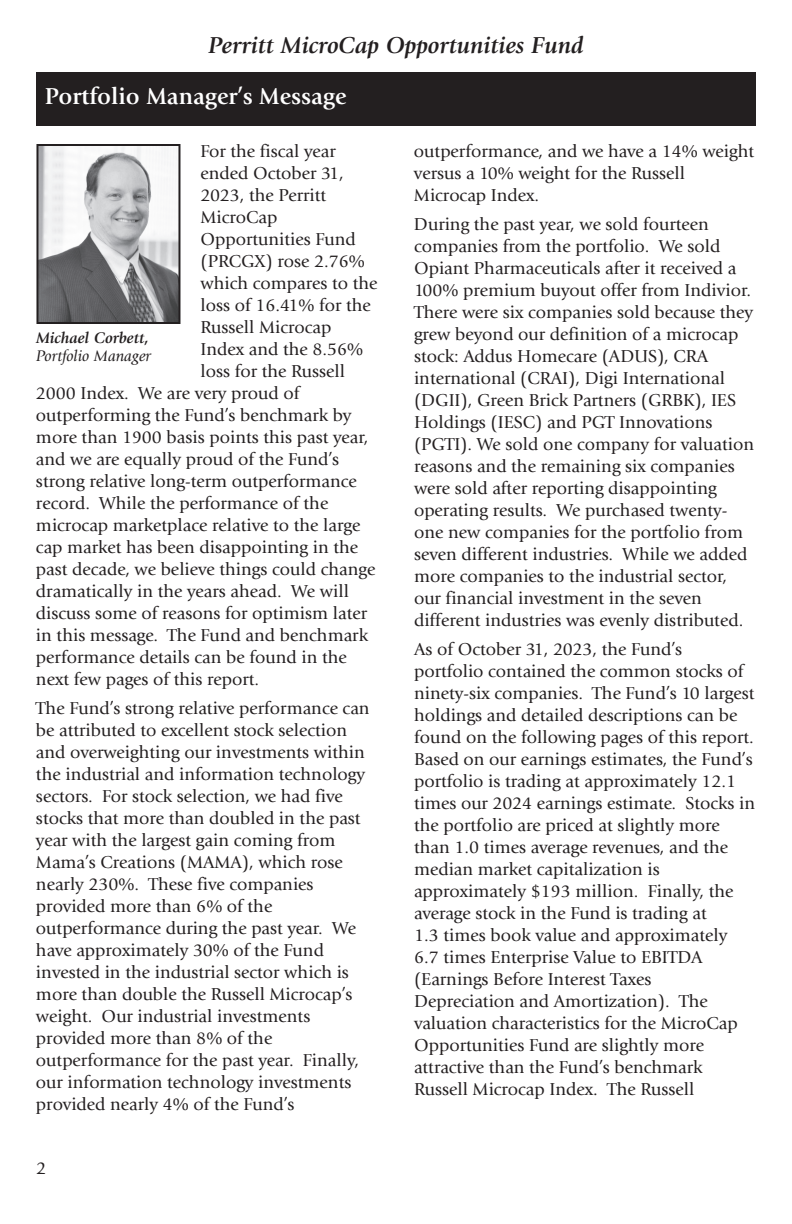
<style>
.page{position:relative;width:792px;height:1224px;background:#fff}
.page>*{position:absolute;margin:0;border:0;box-sizing:border-box;transform-origin:0 0}
.t1{font:italic 700 24px "Giovanni Std";color:#231f20}
.t2{font:700 24px "Giovanni Std";color:#fff}
.t3{font:18px/22px "Giovanni Std";color:#231f20}
.t4{font:italic 16px "Giovanni Std";color:#231f20}
.t5{font:italic 700 16px "Giovanni Std";color:#231f20}
</style>
<div class="page">
<div style="left:36px;top:72px;width:720px;height:54px;background:#231f20"></div>
<img style="left:39px;top:147px;width:138px;height:174px">
<div style="left:36px;top:144px;width:144px;height:180px;border:2px solid #231f20"></div>
<h1 class="t1" style="left:208px;top:36px;width:377px">Perritt MicroCap Opportunities Fund</h1>
<h1 class="t2" style="left:45px;top:87px;width:303px">Portfolio Manager’s Message</h1>
<p class="t3" style="left:200px;top:141px;width:137px">For the fiscal year</p>
<p class="t3" style="left:200px;top:163px;width:145px">ended October 31,</p>
<p class="t3" style="left:200px;top:185px;width:127px">2023, the Perritt</p>
<p class="t3" style="left:200px;top:207px;width:78px">MicroCap</p>
<p class="t3" style="left:200px;top:229px;width:157px">Opportunities Fund</p>
<p class="t3" style="left:200px;top:251px;width:166px">(PRCGX) rose 2.76%</p>
<p class="t3" style="left:200px;top:273px;width:179px">which compares to the</p>
<p class="t3" style="left:200px;top:295px;width:172px">loss of 16.41% for the</p>
<p class="t3" style="left:200px;top:317px;width:132px">Russell Microcap</p>
<p class="t3" style="left:200px;top:339px;width:164px">Index and the 8.56%</p>
<p class="t3" style="left:200px;top:361px;width:146px">loss for the Russell</p>
<p class="t3" style="left:36px;top:383px;width:265px">2000 Index. We are very proud of</p>
<p class="t3" style="left:36px;top:405px;width:317px">outperforming the Fund’s benchmark by</p>
<p class="t3" style="left:36px;top:427px;width:334px">more than 1900 basis points this past year,</p>
<p class="t3" style="left:36px;top:449px;width:305px">and we are equally proud of the Fund’s</p>
<p class="t3" style="left:36px;top:471px;width:322px">strong relative long-term outperformance</p>
<p class="t3" style="left:36px;top:493px;width:294px">record. While the performance of the</p>
<p class="t3" style="left:36px;top:515px;width:326px">microcap marketplace relative to the large</p>
<p class="t3" style="left:36px;top:537px;width:324px">cap market has been disappointing in the</p>
<p class="t3" style="left:36px;top:559px;width:341px">past decade, we believe things could change</p>
<p class="t3" style="left:36px;top:581px;width:315px">dramatically in the years ahead. We will</p>
<p class="t3" style="left:36px;top:603px;width:333px">discuss some of reasons for optimism later</p>
<p class="t3" style="left:36px;top:625px;width:334px">in this message. The Fund and benchmark</p>
<p class="t3" style="left:36px;top:647px;width:312px">performance details can be found in the</p>
<p class="t3" style="left:36px;top:669px;width:225px">next few pages of this report.</p>
<p class="t3" style="left:36px;top:699px;width:335px">The Fund’s strong relative performance can be attributed to excellent stock selection and overweighting our investments within the industrial and information technology sectors. For stock selection, we had five stocks that more than doubled in the past year with the largest gain coming from Mama’s Creations (MAMA), which rose nearly 230%. These five companies provided more than 6% of the outperformance during the past year. We have approximately 30% of the Fund invested in the industrial sector which is more than double the Russell Microcap’s weight. Our industrial investments provided more than 8% of the outperformance for the past year. Finally, our information technology investments provided nearly 4% of the Fund’s</p>
<p class="t5" style="left:36px;top:331px;width:115px">Michael Corbett,</p>
<p class="t4" style="left:36px;top:349px;width:117px">Portfolio Manager</p>
<p class="t3" style="left:36px;top:1158px;width:12px">2</p>
<p class="t3" style="left:414px;top:141px;width:342px">outperformance, and we have a 14% weight versus a 10% weight for the Russell<br>Microcap Index.</p>
<p class="t3" style="left:414px;top:215px;width:342px">During the past year, we sold fourteen companies from the portfolio. We sold Opiant Pharmaceuticals after it received a 100% premium buyout offer from Indivior.<br>There were six companies sold because they grew beyond our definition of a microcap stock: Addus Homecare (ADUS), CRA international (CRAI), Digi International (DGII), Green Brick Partners (GRBK), IES Holdings (IESC) and PGT Innovations (PGTI). We sold one company for valuation reasons and the remaining six companies were sold after reporting disappointing operating results. We purchased twenty&shy;one new companies for the portfolio from seven different industries. While we added more companies to the industrial sector, our financial investment in the seven different industries was evenly distributed.</p>
<p class="t3" style="left:414px;top:640px;width:343px">As of October 31, 2023, the Fund’s portfolio contained the common stocks of ninety-six companies. The Fund’s 10 largest holdings and detailed descriptions can be found on the following pages of this report.<br>Based on our earnings estimates, the Fund’s portfolio is trading at approximately 12.1 times our 2024 earnings estimate. Stocks in the portfolio are priced at slightly more than 1.0 times average revenues, and the median market capitalization is approximately $193 million. Finally, the average stock in the Fund is trading at<br>1.3 times book value and approximately 6.7 times Enterprise Value to EBITDA (Earnings Before Interest Taxes Depreciation and Amortization). The valuation characteristics for the MicroCap Opportunities Fund are slightly more attractive than the Fund’s benchmark Russell Microcap Index. The Russell</p>
</div>
